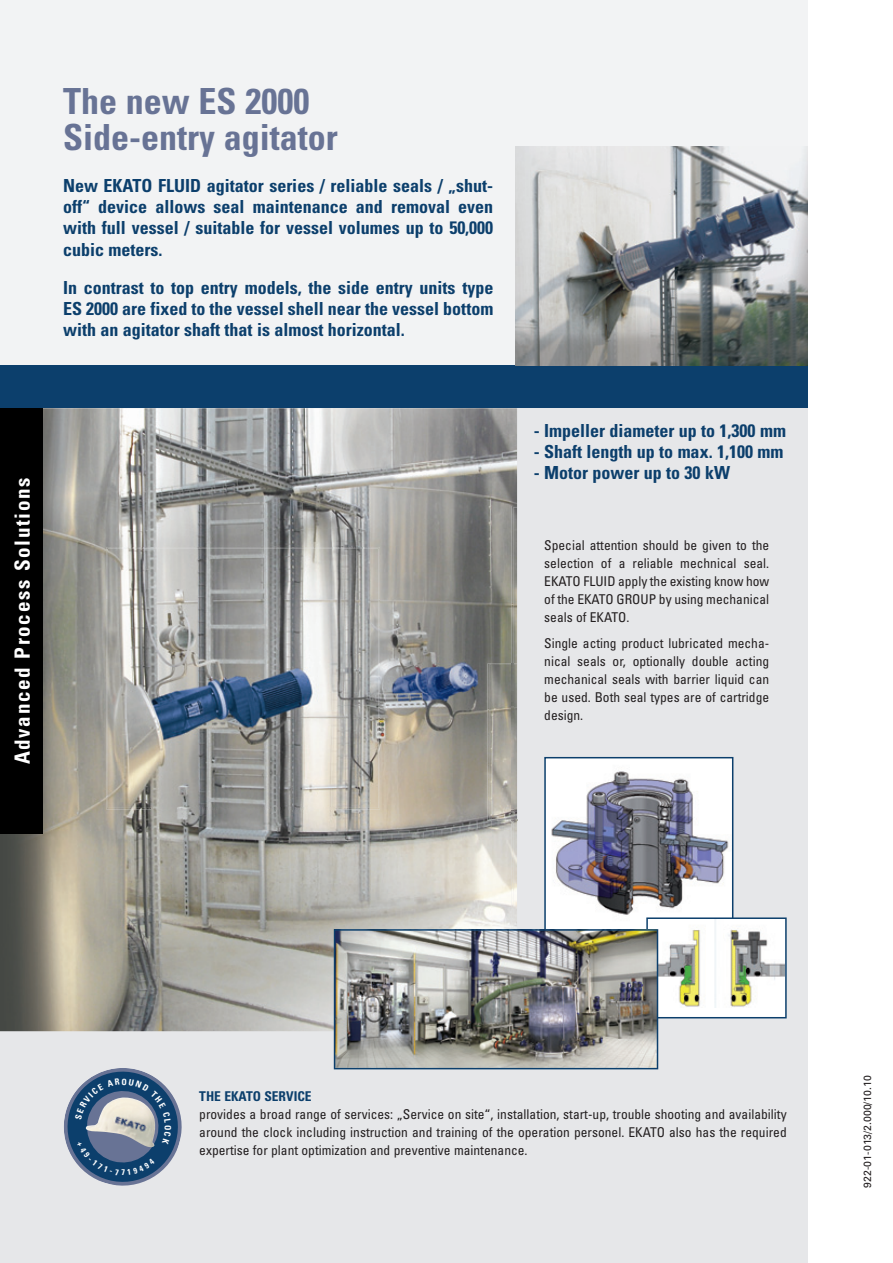
<style>
.page{position:relative;width:893px;height:1263px;background:#fff}
.page>*{position:absolute;margin:0;border:0;box-sizing:border-box;transform-origin:0 0}
.t1{font:700 condensed 36px/36px "Univers";color:#687395}
.t2{font:700 condensed 21px "Univers";letter-spacing:.08em;color:#fff}
.t3{font:700 condensed 18px/21.3px "Univers";color:#0c3f6c;text-align:justify}
.t4{font:condensed 13.5px/18px "Univers";color:#231f20;text-align:justify}
.t5{font:700 condensed 13.5px "Univers";color:#0c3f6c}
.t6{font:10.5px "Univers";color:#231f20}
</style>
<div class="page">
<div style="left:0;top:0;width:808px;height:366px;background:#f2f3f4"></div>
<div style="left:0;top:408px;width:808px;height:855px;background:#e6e7e9"></div>
<div style="left:0;top:366px;width:808px;height:42px;background:#0c3f6c"></div>
<img style="left:0;top:408px;width:517px;height:623px">
<img style="left:106px;top:547px;width:274px;height:53px">
<img style="left:106px;top:599px;width:46px;height:210px">
<img style="left:334px;top:599px;width:46px;height:210px">
<img style="left:151px;top:808px;width:184px;height:1px">
<img style="left:488px;top:663px;width:24px;height:158px">
<img style="left:516px;top:146px;width:292px;height:220px">
<svg style="left:512px;top:506px;width:275px;height:512px"></svg>
<div style="left:0;top:408px;width:43px;height:425px;background:#000"></div>
<img style="left:334px;top:929px;width:324px;height:140px">
<svg style="left:64px;top:1068px;width:118px;height:118px"></svg>
<h1 class="t1" style="left:63px;top:83px;width:276px">The new ES 2000<br>Side-entry agitator</h1>
<h3 class="t3" style="left:63px;top:175px;width:432px">New EKATO FLUID agitator series / reliable seals / „shut&shy;off“ device allows seal maintenance and removal even with full vessel / suitable for vessel volumes up to 50,000 cubic meters.</h3>
<h3 class="t3" style="left:63px;top:277px;width:432px">In contrast to top entry models, the side entry units type ES 2000 are fixed to the vessel shell near the vessel bottom with an agitator shaft that is almost horizontal.</h3>
<h2 class="t2" style="left:9px;top:764px;width:288px;rotate:-90deg">Advanced Process Solutions</h2>
<h3 class="t3" style="left:534px;top:420px;width:254px">- Impeller diameter up to 1,300 mm</h3>
<h3 class="t3" style="left:534px;top:441px;width:251px">- Shaft length up to max. 1,100 mm</h3>
<h3 class="t3" style="left:534px;top:462px;width:198px">- Motor power up to 30 kW</h3>
<p class="t4" style="left:544px;top:536px;width:226px">Special attention should be given to the selection of a reliable mechnical seal.<br>EKATO FLUID apply the existing know how of the EKATO GROUP by using mechanical seals of EKATO.</p>
<p class="t4" style="left:544px;top:634px;width:226px">Single acting product lubricated mecha&shy;nical seals or, optionally double acting mechanical seals with barrier liquid can be used. Both seal types are of cartridge design.</p>
<p class="t5" style="left:199px;top:1088px;width:114px">THE EKATO SERVICE</p>
<p class="t4" style="left:199px;top:1105px;width:589px">provides a broad range of services: „Service on site“, installation, start-up, trouble shooting and availability around the clock including instruction and training of the operation personel. EKATO also has the required expertise for plant optimization and preventive maintenance.</p>
<p class="t6" style="left:861px;top:1187px;width:114px;rotate:-90deg">922-01-013/2.000/10.10</p>
</div>
